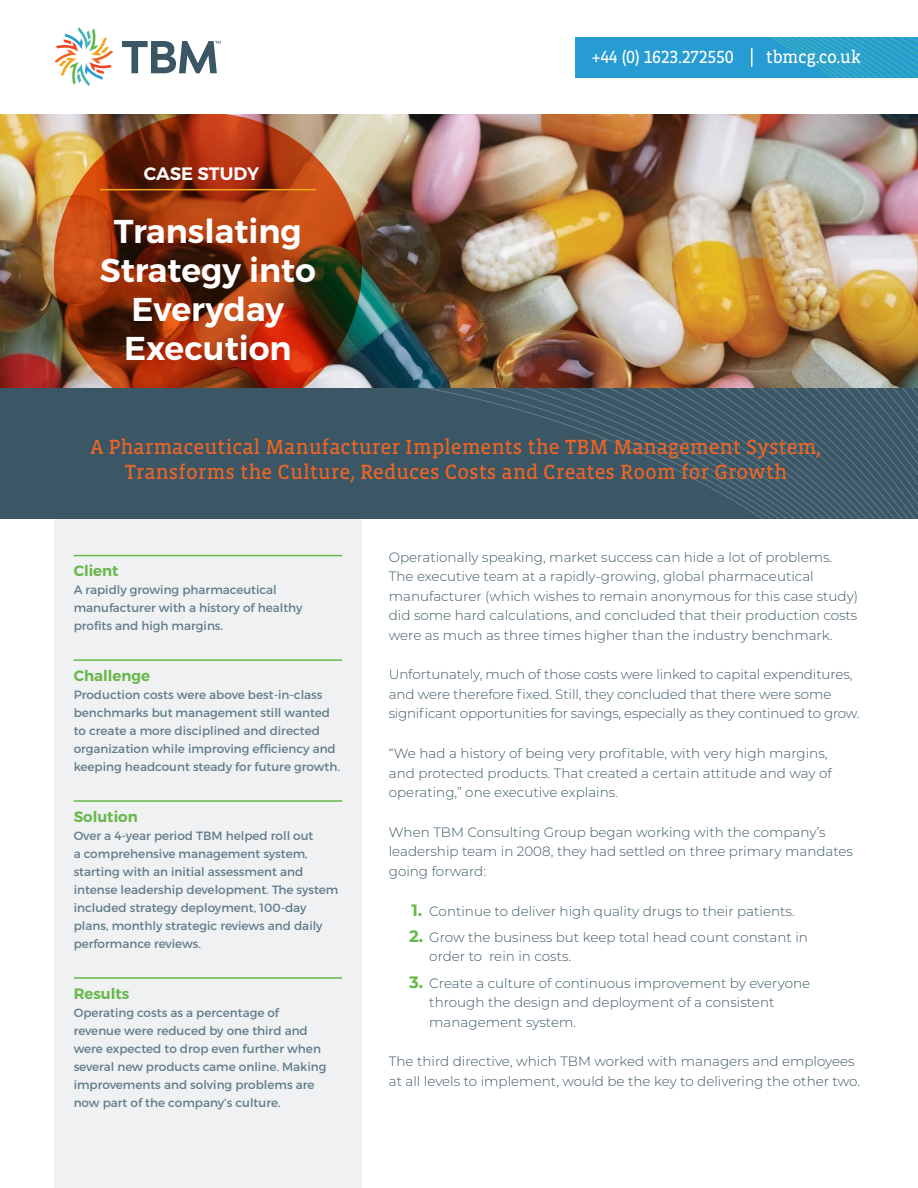
<style>
.page{position:relative;width:918px;height:1188px;background:#fff}
.page>*{position:absolute;margin:0;border:0;box-sizing:border-box;transform-origin:0 0}
.t1{font:600 33px/39px "Montserrat";color:#fff;text-align:center}
.t2{font:21px/25.2px "Vista Slab OT";color:#f26523;text-align:center}
.t3{font:18px "Vista Slab OT";letter-spacing:-.02em;color:#fff}
.t4{font:600 18px "Montserrat";color:#fff}
.t5{font:600 15px "Montserrat";color:#67b748}
.t6{font:300 13.5px/19.5px "Montserrat";color:#3b5765}
.t7{font:300 13.5px/19.5px "Montserrat";letter-spacing:-.02em;color:#3b5765}
.t8{font:12px/18px "Montserrat";color:#627c8a}
.s1{font-weight:700;font-size:16.5px;color:#67b748}
</style>
<div class="page">
<svg style="left:576px;top:37px;width:342px;height:41px;background:#289ed0"></svg>
<img style="left:0;top:115px;width:918px;height:274px">
<img style="left:54px;top:115px;width:308px;height:274px">
<hr style="left:100px;top:189px;width:216px;height:1px;background:#f7a51e">
<div style="left:54px;top:460px;width:308px;height:728px;background:#eff1f2"></div>
<div style="left:0;top:389px;width:918px;height:130px;background:#3b5765"></div>
<svg style="left:430px;top:389px;width:488px;height:130px"></svg>
<hr style="left:74px;top:555px;width:268px;height:1px;background:#67b748">
<hr style="left:74px;top:800px;width:268px;height:2px;background:#67b748">
<hr style="left:74px;top:659px;width:268px;height:2px;background:#67b748">
<hr style="left:74px;top:977px;width:268px;height:2px;background:#67b748">
<svg style="left:54px;top:27px;width:59px;height:59px"></svg>
<svg style="left:122px;top:41px;width:99px;height:32px"></svg>
<h3 class="t4" style="left:144px;top:163px;width:117px">CASE STUDY</h3>
<h1 class="t1" style="left:100px;top:212px;width:218px">Translating<br>Strategy into<br>Everyday<br>Execution</h1>
<h3 class="t3" style="left:592px;top:47px;width:144px">+44 (0) 1623.272550</h3>
<h3 class="t3" style="left:766px;top:47px;width:97px">tbmcg.co.uk</h3>
<h2 class="t2" style="left:91px;top:435px;width:732px">A Pharmaceutical Manufacturer Implements the TBM Management System,<br>Transforms the Culture, Reduces Costs and Creates Room for Growth</h2>
<p class="t5" style="left:74px;top:561px;width:47px">Client</p>
<p class="t8" style="left:74px;top:580px;width:230px">A rapidly growing pharmaceutical manufacturer with a history of healthy profits and high margins.</p>
<p class="t5" style="left:74px;top:666px;width:78px">Challenge</p>
<p class="t8" style="left:74px;top:685px;width:268px">Production costs were above best-in-class benchmarks but management still wanted to create a more disciplined and directed organization while improving efficiency and keeping headcount steady for future growth.</p>
<p class="t5" style="left:74px;top:807px;width:66px">Solution</p>
<p class="t8" style="left:74px;top:826px;width:266px">Over a 4-year period TBM helped roll out<br>a comprehensive management system, starting with an initial assessment and intense leadership development. The system included strategy deployment, 100-day plans, monthly strategic reviews and daily performance reviews.</p>
<p class="t5" style="left:74px;top:984px;width:57px">Results</p>
<p class="t8" style="left:74px;top:1003px;width:254px">Operating costs as a percentage of revenue were reduced by one third and were expected to drop even further when several new products came online. Making improvements and solving problems are now part of the company’s culture.</p>
<p class="t6" style="left:389px;top:547px;width:471px">Operationally speaking, market success can hide a lot of problems.<br>The executive team at a rapidly-growing, global pharmaceutical manufacturer (which wishes to remain anonymous for this case study) did some hard calculations, and concluded that their production costs were as much as three times higher than the industry benchmark.</p>
<p class="t7" style="left:389px;top:664px;width:472px">Unfortunately, much of those costs were linked to capital expenditures, and were therefore fixed. Still, they concluded that there were some significant opportunities for savings, especially as they continued to grow.</p>
<p class="t6" style="left:389px;top:743px;width:445px">“We had a history of being very profitable, with very high margins, and protected products. That created a certain attitude and way of operating,” one executive explains.</p>
<p class="t6" style="left:389px;top:822px;width:466px">When TBM Consulting Group began working with the company’s leadership team in 2008, they had settled on three primary mandates going forward:</p>
<p class="t6" style="left:411px;top:901px;width:385px"><span class="s1">1.</span> Continue to deliver high quality drugs to their patients.</p>
<p class="t6" style="left:429px;top:927px;width:380px;text-indent:-20px"><span class="s1">2.</span> Grow the business but keep total head count constant in order to rein in costs.</p>
<p class="t6" style="left:429px;top:973px;width:382px;text-indent:-20px"><span class="s1">3.</span> Create a culture of continuous improvement by everyone through the design and deployment of a consistent management system.</p>
<p class="t6" style="left:389px;top:1051px;width:473px">The third directive, which TBM worked with managers and employees at all levels to implement, would be the key to delivering the other two.</p>
</div>
